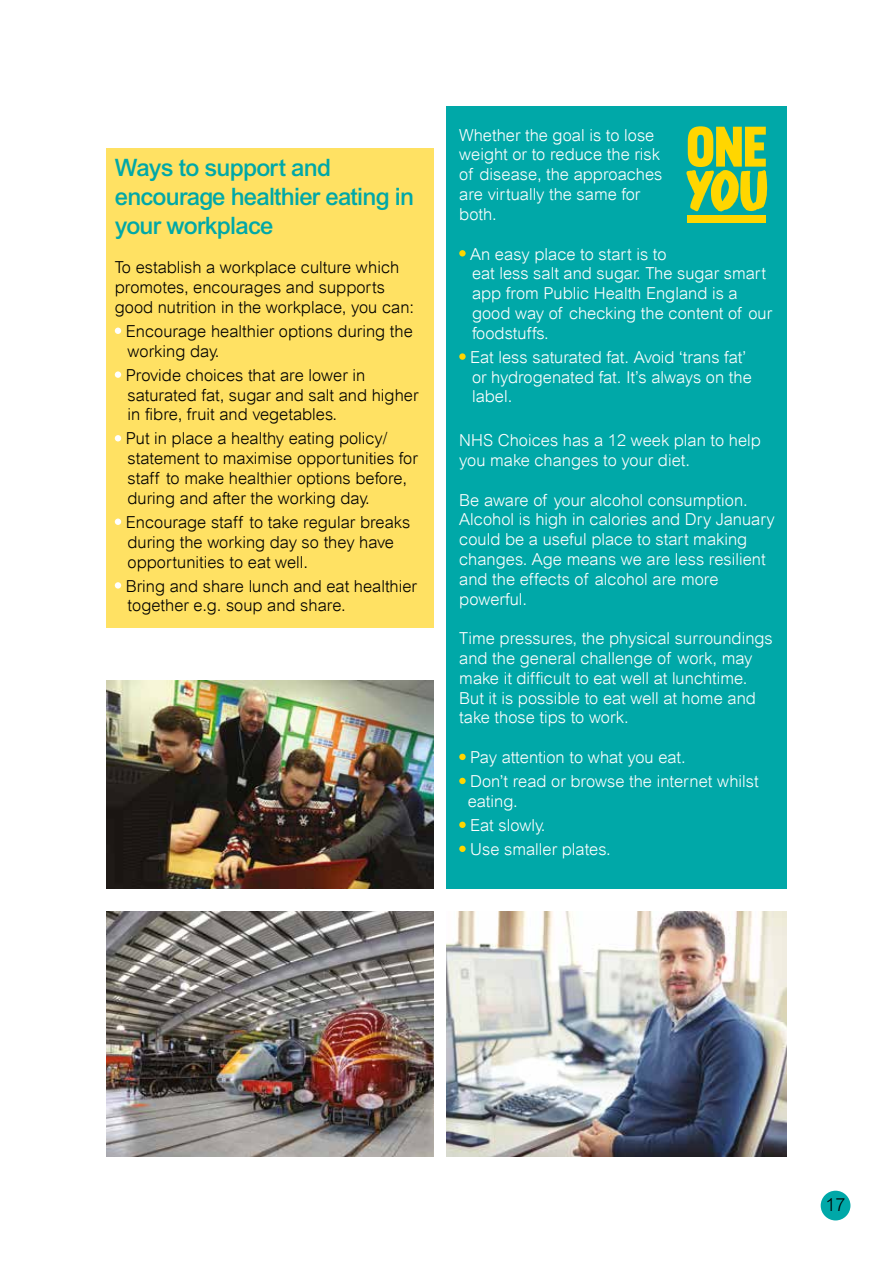
<style>
.page{position:relative;width:893px;height:1263px;background:#fff}
.page>*{position:absolute;margin:0;border:0;box-sizing:border-box;transform-origin:0 0}
.t1{font:500 24px/28.8px "Arial";letter-spacing:-.03em;color:#00a8a8}
.t2{font:300 18px "Arial";color:#000}
.t3{font:300 16.5px/19.8px "Arial";color:#fff}
.t4{font:300 16.5px/19.8px "Arial";color:#000}
</style>
<div class="page">
<div style="left:106px;top:149px;width:328px;height:479px;background:#ffe163"></div>
<div style="left:446px;top:106px;width:341px;height:783px;background:#00a8a8"></div>
<svg style="left:115px;top:328px;width:6px;height:6px"></svg>
<div style="left:115px;top:371px;width:6px;height:7px;background:#fff;border-radius:50%"></div>
<svg style="left:115px;top:435px;width:6px;height:6px"></svg>
<div style="left:115px;top:518px;width:6px;height:7px;background:#fff;border-radius:50%"></div>
<div style="left:115px;top:582px;width:6px;height:7px;background:#fff;border-radius:50%"></div>
<svg style="left:686px;top:126px;width:81px;height:85px"></svg>
<div style="left:688px;top:215px;width:78px;height:8px;background:#ffd600"></div>
<div style="left:459px;top:250px;width:7px;height:6px;background:#ffd600;border-radius:50%"></div>
<svg style="left:459px;top:353px;width:7px;height:7px"></svg>
<div style="left:459px;top:754px;width:7px;height:6px;background:#ffd600;border-radius:50%"></div>
<div style="left:459px;top:778px;width:7px;height:6px;background:#ffd600;border-radius:50%"></div>
<div style="left:459px;top:822px;width:7px;height:6px;background:#ffd600;border-radius:50%"></div>
<div style="left:459px;top:846px;width:7px;height:6px;background:#ffd600;border-radius:50%"></div>
<img style="left:446px;top:911px;width:341px;height:246px">
<img style="left:106px;top:911px;width:328px;height:246px">
<img style="left:106px;top:680px;width:328px;height:209px">
<div style="left:821px;top:1191px;width:29px;height:29px;background:#00a8a8;border-radius:50%"></div>
<h1 class="t1" style="left:115px;top:153px;width:301px">Ways to support and encourage healthier eating in your workplace</h1>
<p class="t4" style="left:115px;top:258px;width:301px">To establish a workplace culture which promotes, encourages and supports good nutrition in the workplace, you can:</p>
<p class="t4" style="left:126px;top:321px;width:289px">Encourage healthier options during the working day.</p>
<p class="t4" style="left:126px;top:365px;width:294px">Provide choices that are lower in saturated fat, sugar and salt and higher in fibre, fruit and vegetables.</p>
<p class="t4" style="left:126px;top:429px;width:294px">Put in place a healthy eating policy/ statement to maximise opportunities for staff to make healthier options before, during and after the working day.</p>
<p class="t4" style="left:126px;top:512px;width:286px">Encourage staff to take regular breaks during the working day so they have opportunities to eat well.</p>
<p class="t4" style="left:126px;top:576px;width:293px">Bring and share lunch and eat healthier together e.g. soup and share.</p>
<p class="t3" style="left:459px;top:125px;width:205px">Whether the goal is to lose weight or to reduce the risk of disease, the approaches are virtually the same for both.</p>
<p class="t3" style="left:470px;top:244px;width:304px">An easy place to start is to<br>eat less salt and sugar. The sugar smart app from Public Health England is a good way of checking the content of our foodstuffs.</p>
<p class="t3" style="left:470px;top:347px;width:283px">Eat less saturated fat. Avoid ‘trans fat’ or hydrogenated fat. It’s always on the label.</p>
<p class="t3" style="left:459px;top:430px;width:303px">NHS Choices has a 12 week plan to help you make changes to your diet.</p>
<p class="t3" style="left:459px;top:490px;width:317px">Be aware of your alcohol consumption.<br>Alcohol is high in calories and Dry January could be a useful place to start making changes. Age means we are less resilient and the effects of alcohol are more powerful.</p>
<p class="t3" style="left:459px;top:628px;width:315px">Time pressures, the physical surroundings and the general challenge of work, may make it difficult to eat well at lunchtime.<br>But it is possible to eat well at home and take those tips to work.</p>
<p class="t3" style="left:470px;top:745px;width:290px;line-height:24px">Pay attention to what you eat.<br>Don’t read or browse the internet whilst</p>
<p class="t3" style="left:468px;top:789px;width:144px;line-height:24px">eating.<br>Eat slowly.<br>Use smaller plates.</p>
<p class="t2" style="left:826px;top:1194px;width:22px">17</p>
</div>
